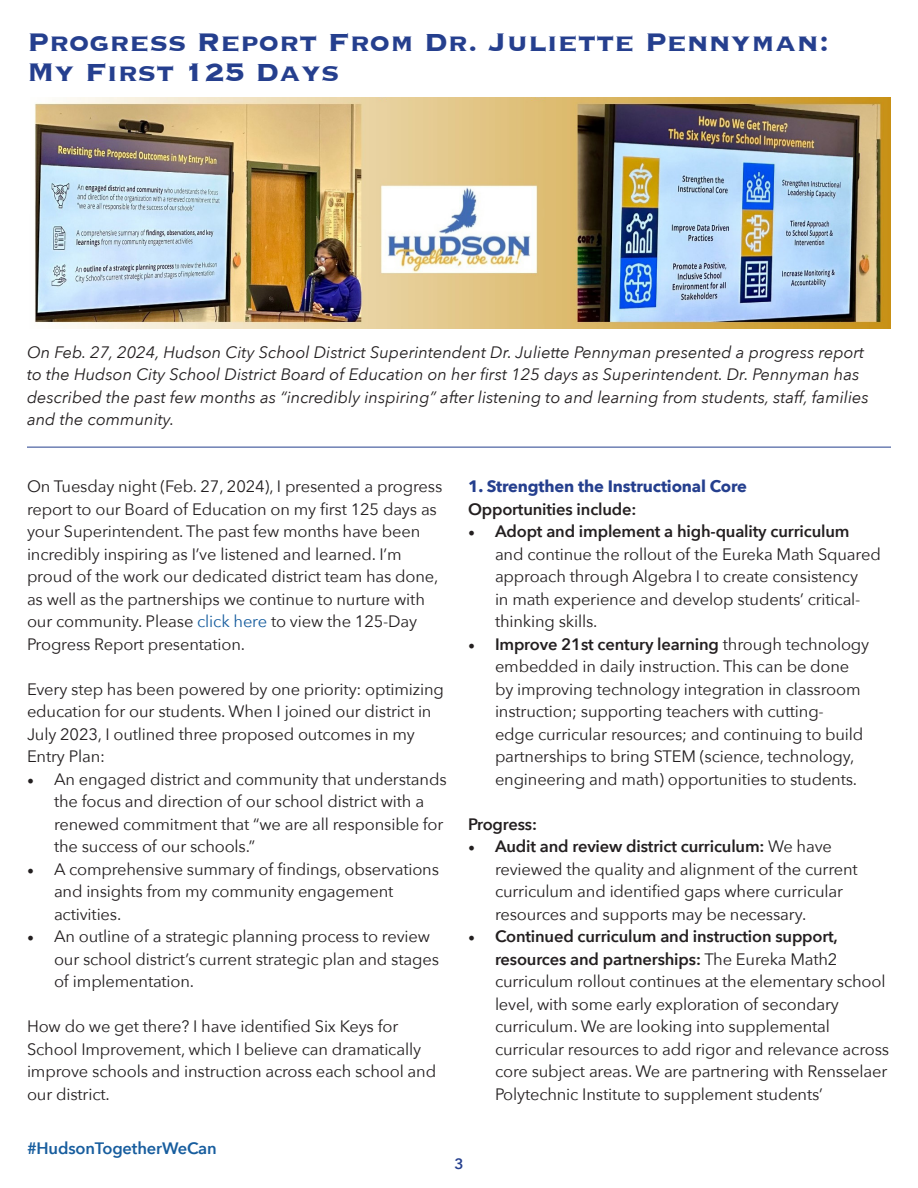
<style>
.page{position:relative;width:918px;height:1188px;background:#fff}
.page>*{position:absolute;margin:0;border:0;box-sizing:border-box;transform-origin:0 0}
.t1{font:700 33px/30px "Copperplate";color:#253f8e}
.t2{font:16.5px/22.5px "Avenir Next";letter-spacing:-.01em;color:#231f20}
.t3{font:italic 16.5px/22.5px "Avenir Next";color:#231f20}
.t4{font:700 16.5px "Avenir Next";letter-spacing:-.01em;color:#253f8e}
.t5{font:600 16.5px "Avenir Next";letter-spacing:-.01em;color:#231f20}
.t6{font:600 16.5px "Avenir Next";letter-spacing:-.01em;color:#175d9e}
.t7{font:600 15px "Avenir Next";color:#253f8e}
.s1{color:#175d9e}
.s2{font-family:"Minion Pro";font-size:18px}
.s3{font-weight:600}
</style>
<div class="page">
<img style="left:34px;top:98px;width:857px;height:231px">
<hr style="left:27px;top:447px;width:864px;height:1px;background:#253f8e">
<p class="t1" style="left:27px;top:25px;width:804px">Progress Report From Dr. Juliette Pennyman:<br>My First 125 Days</p>
<p class="t3" style="left:27px;top:340px;width:843px">On Feb. 27, 2024, Hudson City School District Superintendent Dr. Juliette Pennyman presented a progress report to the Hudson City School District Board of Education on her first 125 days as Superintendent. Dr. Pennyman has described the past few months as “incredibly inspiring” after listening to and learning from students, staff, families and the community.</p>
<p class="t2" style="left:27px;top:474px;width:417px">On Tuesday night (Feb. 27, 2024), I presented a progress report to our Board of Education on my first 125 days as your Superintendent. The past few months have been incredibly inspiring as I’ve listened and learned. I’m proud of the work our dedicated district team has done, as well as the partnerships we continue to nurture with our community. Please <span class="s1">click here</span> to view the 125-Day Progress Report presentation.</p>
<p class="t2" style="left:27px;top:677px;width:418px">Every step has been powered by one priority: optimizing education for our students. When I joined our district in July 2023, I outlined three proposed outcomes in my Entry Plan:</p>
<p class="t2" style="left:54px;top:767px;width:394px;text-indent:-27px"><span class="s2">•</span> An engaged district and community that understands the focus and direction of our school district with a renewed commitment that “we are all responsible for the success of our schools.”</p>
<p class="t2" style="left:54px;top:857px;width:387px;text-indent:-27px"><span class="s2">•</span> A comprehensive summary of findings, observations and insights from my community engagement activities.</p>
<p class="t2" style="left:54px;top:924px;width:387px;text-indent:-27px"><span class="s2">•</span> An outline of a strategic planning process to review our school district’s current strategic plan and stages of implementation.</p>
<p class="t2" style="left:27px;top:1014px;width:411px">How do we get there? I have identified Six Keys for School Improvement, which I believe can dramatically improve schools and instruction across each school and our district.</p>
<p class="t4" style="left:468px;top:472px;width:281px">1. Strengthen the Instructional Core</p>
<p class="t5" style="left:468px;top:495px;width:170px">Opportunities include:</p>
<p class="t2" style="left:495px;top:519px;width:387px;text-indent:-27px"><span class="s2">•</span> <span class="s3">Adopt and implement a high-quality curriculum </span>and continue the rollout of the Eureka Math Squared approach through Algebra I to create consistency<br>in math experience and develop students’ critical&shy;thinking skills.</p>
<p class="t2" style="left:495px;top:632px;width:376px;text-indent:-27px"><span class="s2">•</span> <span class="s3">Improve 21st century learning</span> through technology embedded in daily instruction. This can be done by improving technology integration in classroom instruction; supporting teachers with cutting-<br>edge curricular resources; and continuing to build partnerships to bring STEM (science, technology, engineering and math) opportunities to students.</p>
<p class="t5" style="left:468px;top:810px;width:70px">Progress:</p>
<p class="t2" style="left:495px;top:834px;width:364px;text-indent:-27px"><span class="s2">•</span> <span class="s3">Audit and review district curriculum:</span> We have reviewed the quality and alignment of the current curriculum and identified gaps where curricular resources and supports may be necessary.</p>
<p class="t2" style="left:495px;top:924px;width:396px;text-indent:-27px"><span class="s2">•</span> <span class="s3">Continued curriculum and instruction support, resources and partnerships:</span> The Eureka Math2 curriculum rollout continues at the elementary school level, with some early exploration of secondary curriculum. We are looking into supplemental curricular resources to add rigor and relevance across core subject areas. We are partnering with Rensselaer Polytechnic Institute to supplement students’</p>
<p class="t6" style="left:27px;top:1134px;width:191px">#HudsonTogetherWeCan</p>
<p class="t7" style="left:454px;top:1151px;width:11px">3</p>
</div>
